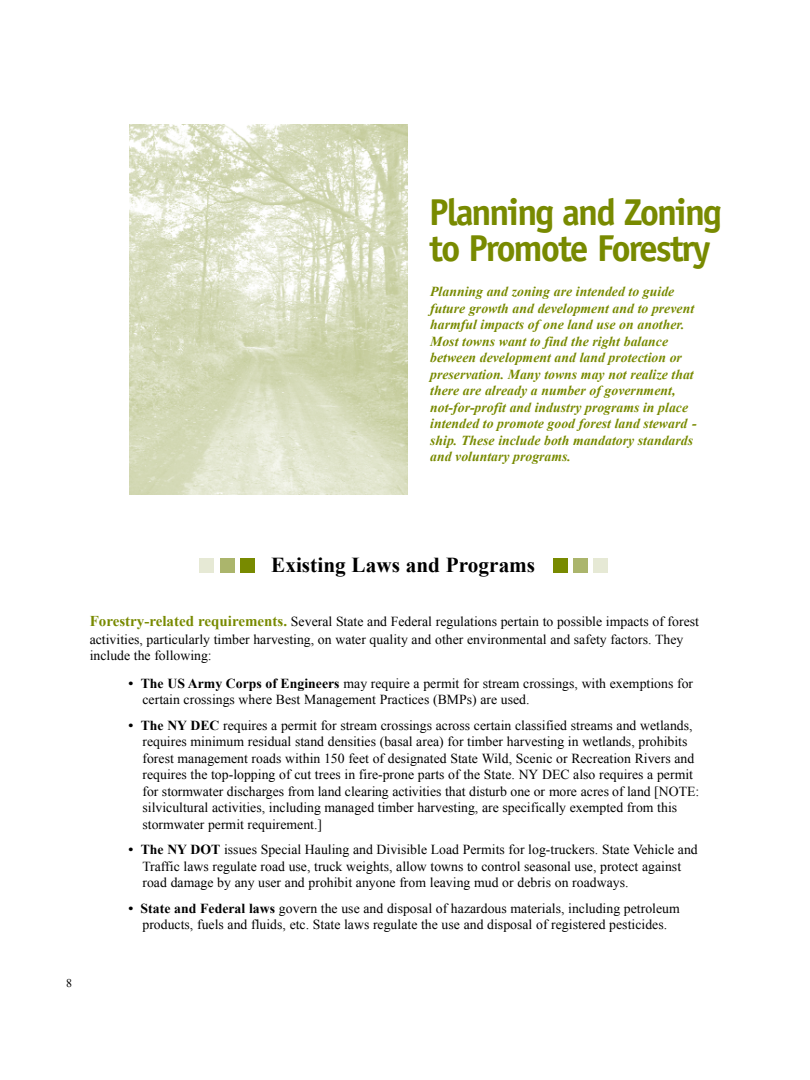
<style>
.page{position:relative;width:810px;height:1080px;background:#fff}
.page>*{position:absolute;margin:0;border:0;box-sizing:border-box;transform-origin:0 0}
.t1{font:700 37.5px/36.2px "Officina Sans";letter-spacing:-.055em;color:#788a00}
.t2{font:21.25px "Times New Roman Bd MS";color:#000}
.t3{font:13.75px/16.5px "Times New Roman MS";color:#000}
.t4{font:13.75px/16.5px "Times New Roman Bd It MS";color:#788a00}
.t5{font:11.88px "Times New Roman MS";color:#000}
.s1{font-family:"Times New Roman Bd MS";font-size:15px;color:#788a00}
.s2{font-family:"Times New Roman Bd MS"}
</style>
<div class="page">
<div style="left:240px;top:558px;width:14px;height:15px;background:#788a00"></div>
<div style="left:220px;top:558px;width:14px;height:15px;background:#abb56c"></div>
<div style="left:200px;top:558px;width:14px;height:15px;background:#e6e9d5"></div>
<div style="left:593px;top:558px;width:15px;height:15px;background:#e6e9d5"></div>
<div style="left:573px;top:558px;width:15px;height:15px;background:#abb56c"></div>
<div style="left:553px;top:558px;width:14px;height:15px;background:#788a00"></div>
<img style="left:129px;top:124px;width:278px;height:371px">
<h1 class="t1" style="left:429px;top:197px;width:294px">Planning and Zo n in g to Promote Fo restry</h1>
<p class="t4" style="left:430px;top:284px;width:268px">Planning and zoning are intended to guide future growth and development and to prevent harmful impacts of one land use on another.<br>Most towns want to find the right balance between development and land protection or preservation. Many towns may not realize that there are already a number of government, not-for-profit and industry programs in place intended to promote good forest land steward - ship. These include both mandatory standards and voluntary programs.</p>
<h2 class="t2" style="left:271px;top:553px;width:266px">Existing Laws and Programs</h2>
<p class="t3" style="left:90px;top:613px;width:611px;line-height:17px"><span class="s1">Forestry-related requirements.</span> Several State and Federal regulations pertain to possible impacts of forest activities, particularly timber harvesting, on water quality and other environmental and safety factors. They include the following:</p>
<p class="t3" style="left:143px;top:675px;width:552px;text-indent:-14px"><span class="s2">• The US Army Corps of Engineers</span> may require a permit for stream crossings, with exemptions for certain crossings where Best Management Practices (BMPs) are used.</p>
<p class="t3" style="left:143px;top:717px;width:558px;text-indent:-14px"><span class="s2">• The NY DEC</span> requires a permit for stream crossings across certain classified streams and wetlands, requires minimum residual stand densities (basal area) for timber harvesting in wetlands, prohibits forest management roads within 150 feet of designated State Wild, Scenic or Recreation Rivers and requires the top-lopping of cut trees in fire-prone parts of the State. NY DEC also requires a permit for stormwater discharges from land clearing activities that disturb one or more acres of land [NOTE: silvicultural activities, including managed timber harvesting, are specifically exempted from this stormwater permit requirement.]</p>
<p class="t3" style="left:143px;top:842px;width:557px;text-indent:-14px"><span class="s2">• The NY DOT</span> issues Special Hauling and Divisible Load Permits for log-truckers. State Vehicle and<br>Traffic laws regulate road use, truck weights, allow towns to control seasonal use, protect against road damage by any user and prohibit anyone from leaving mud or debris on roadways.</p>
<p class="t3" style="left:128px;top:900px;width:553px;text-align:center"><span class="s2">• State and Federal laws</span> govern the use and disposal of hazardous materials, including petroleum products, fuels and fluids, etc. State laws regulate the use and disposal of registered pesticides.</p>
<p class="t5" style="left:66px;top:976px;width:7px">8</p>
</div>
